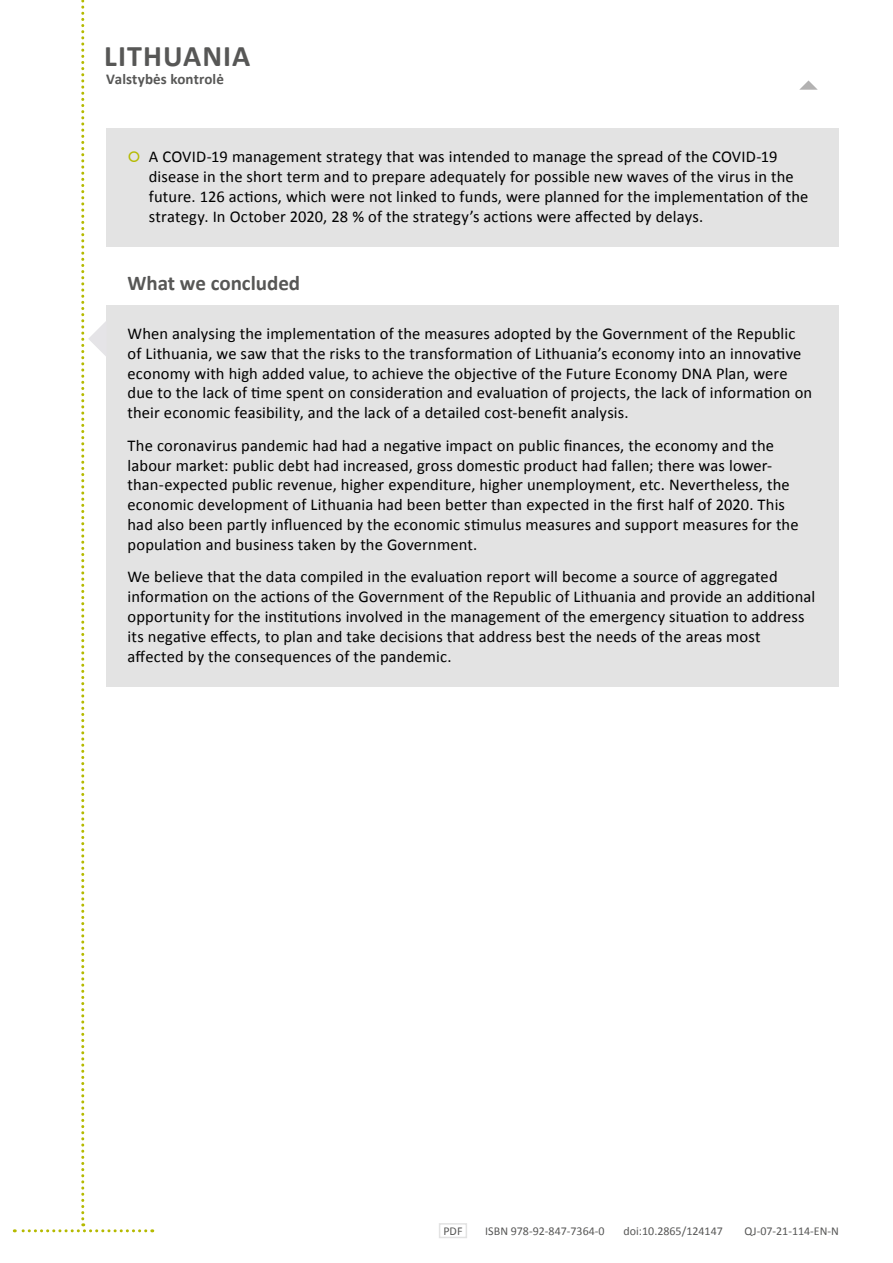
<style>
.page{position:relative;width:893px;height:1263px;background:#fff}
.page>*{position:absolute;margin:0;border:0;box-sizing:border-box;transform-origin:0 0}
.Country-Second{font:700 30px "Calibri";letter-spacing:.035em;color:#575756}
.t1{font:700 21px "Calibri";color:#575756}
.t2{font:16.5px/19.8px "Calibri";letter-spacing:.01em;color:#000}
.SaiName_Second{font:700 15px "Calibri";letter-spacing:.01em;color:#575756}
.Identifiers{font:12px "Calibri";color:#575756}
</style>
<div class="page">
<div style="left:106px;top:129px;width:733px;height:118px;background:#e3e3e3"></div>
<div style="left:106px;top:305px;width:733px;height:139px;background:#e3e3e3"></div>
<div style="left:106px;top:417px;width:733px;height:158px;background:#e3e3e3"></div>
<div style="left:106px;top:549px;width:733px;height:138px;background:#e3e3e3"></div>
<svg style="left:799px;top:80px;width:19px;height:10px"></svg>
<div style="left:439px;top:1223px;width:28px;height:15px;border:2px solid #e3e3e3"></div>
<svg style="left:14px;top:0;width:132px;height:1232px"></svg>
<p class="Country-Second" style="left:104px;top:38px;width:148px">LITHUANIA</p>
<p class="SaiName_Second" style="left:106px;top:70px;width:119px">Valstybės kontrolė</p>
<p class="t2" style="left:149px;top:146px;width:661px">A COVID-19 management strategy that was intended to manage the spread of the COVID-19 disease in the short term and to prepare adequately for possible new waves of the virus in the future. 126 actions, which were not linked to funds, were planned for the implementation of the strategy. In October 2020, 28 % of the strategy’s actions were affected by delays.</p>
<h2 class="t1" style="left:128px;top:269px;width:174px">What we concluded</h2>
<p class="t2" style="left:128px;top:323px;width:686px">When analysing the implementation of the measures adopted by the Government of the Republic of Lithuania, we saw that the risks to the transformation of Lithuania’s economy into an innovative economy with high added value, to achieve the objective of the Future Economy DNA Plan, were due to the lack of time spent on consideration and evaluation of projects, the lack of information on their economic feasibility, and the lack of a detailed cost-benefit analysis.</p>
<p class="t2" style="left:128px;top:435px;width:673px">The coronavirus pandemic had had a negative impact on public finances, the economy and the labour market: public debt had increased, gross domestic product had fallen; there was lower&shy;than-expected public revenue, higher expenditure, higher unemployment, etc. Nevertheless, the economic development of Lithuania had been better than expected in the first half of 2020. This had also been partly influenced by the economic stimulus measures and support measures for the population and business taken by the Government.</p>
<p class="t2" style="left:128px;top:566px;width:689px">We believe that the data compiled in the evaluation report will become a source of aggregated information on the actions of the Government of the Republic of Lithuania and provide an additional opportunity for the institutions involved in the management of the emergency situation to address its negative effects, to plan and take decisions that address best the needs of the areas most affected by the consequences of the pandemic.</p>
<p class="Identifiers" style="left:443px;top:1224px;width:21px">PDF</p>
<p class="Identifiers" style="left:485px;top:1224px;width:121px">ISBN 978-92-847-7364-0</p>
<p class="Identifiers" style="left:624px;top:1224px;width:101px">doi:10.2865/124147</p>
<p class="Identifiers" style="left:744px;top:1224px;width:96px">QJ-07-21-114-EN-N</p>
</div>
